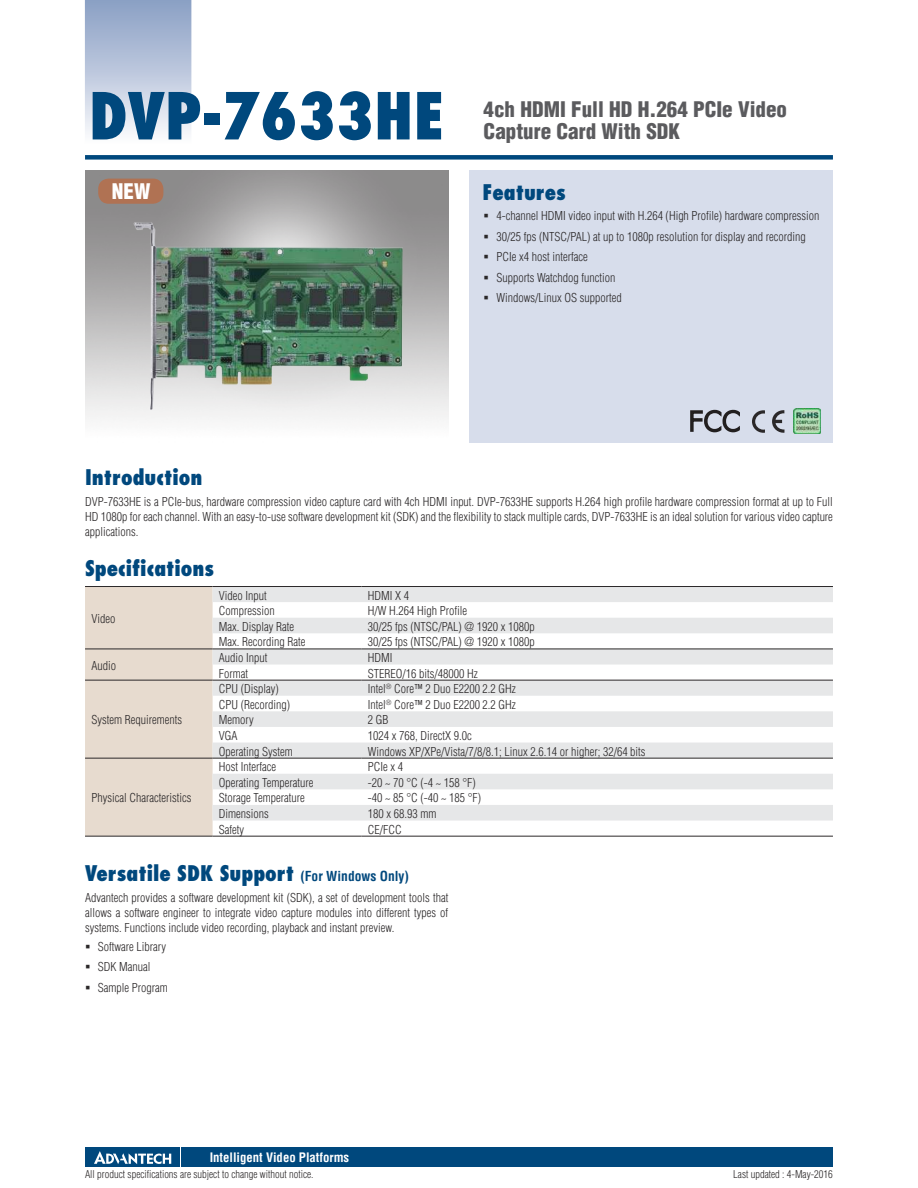
<style>
.page{position:relative;width:918px;height:1188px;background:#fff}
.page>*{position:absolute;margin:0;border:0;box-sizing:border-box;transform-origin:0 0}
.t1{font:800 condensed 63px "Futura";color:#00487d}
.t2{font:800 condensed 21px "Futura";color:#00487d}
.t3{font:900 condensed 21px/22.5px "Helvetica";color:#5b5b5e}
.t4{font:900 condensed 21px "Helvetica";color:#fff}
.t5{font:700 condensed 12.75px "Helvetica";color:#fff}
.t6{font:300 condensed 12px/20.7px "Helvetica";color:#2b2829}
.t7{font:300 condensed 10.5px "Helvetica";color:#2b2829}
.s1{font-family:"Helvetica";font-weight:700;font-size:13.5px}
</style>
<div class="page">
<div style="left:85px;top:155px;width:748px;height:5px;background:#00487d"></div>
<div style="left:182px;top:1147px;width:651px;height:20px;background:#00487d"></div>
<div style="left:85px;top:1147px;width:95px;height:20px;background:#00487d"></div>
<svg style="left:94px;top:1151px;width:77px;height:13px"></svg>
<div style="left:470px;top:170px;width:363px;height:272px;background:#d7ddeb"></div>
<img style="left:85px;top:170px;width:363px;height:250px">
<div style="left:85px;top:587px;width:128px;height:249px;background:#e7dbcf"></div>
<svg style="left:213px;top:587px;width:620px;height:234px;fill:#e6e7e8"></svg>
<hr style="left:85px;top:758px;width:128px;height:1px;background:#2b2829">
<hr style="left:213px;top:586px;width:148px;height:1px;background:#2b2829">
<hr style="left:85px;top:680px;width:128px;height:1px;background:#2b2829">
<hr style="left:361px;top:586px;width:472px;height:1px;background:#2b2829">
<hr style="left:85px;top:586px;width:128px;height:1px;background:#2b2829">
<hr style="left:85px;top:649px;width:128px;height:1px;background:#2b2829">
<hr style="left:213px;top:649px;width:148px;height:1px;background:#2b2829">
<hr style="left:361px;top:649px;width:472px;height:1px;background:#2b2829">
<hr style="left:213px;top:680px;width:148px;height:1px;background:#2b2829">
<hr style="left:361px;top:680px;width:472px;height:1px;background:#2b2829">
<hr style="left:85px;top:836px;width:128px;height:1px;background:#2b2829">
<hr style="left:213px;top:758px;width:148px;height:1px;background:#2b2829">
<hr style="left:361px;top:758px;width:472px;height:1px;background:#2b2829">
<hr style="left:213px;top:836px;width:148px;height:1px;background:#2b2829">
<hr style="left:361px;top:836px;width:472px;height:1px;background:#2b2829">
<img style="left:794px;top:409px;width:27px;height:25px">
<svg style="left:752px;top:410px;width:13px;height:23px"></svg>
<svg style="left:772px;top:410px;width:12px;height:23px"></svg>
<svg style="left:690px;top:409px;width:50px;height:24px"></svg>
<div style="left:98px;top:179px;width:65px;height:25px;background:#b07253;border-radius:10px"></div>
<img style="left:123px;top:218px;width:295px;height:193px">
<h1 class="t1" style="left:89px;top:89px;width:358px">DVP-7633HE</h1>
<h2 class="t3" style="left:484px;top:100px;width:305px">4ch HDMI Full HD H.264 PCIe Video<br>Capture Card With SDK</h2>
<h2 class="t4" style="left:112px;top:183px;width:40px">NEW</h2>
<h2 class="t2" style="left:482px;top:180px;width:85px">Features</h2>
<p class="t6" style="left:496px;top:206px;width:325px">4-channel HDMI video input with H.264 (High Profile) hardware compression 30/25 fps (NTSC/PAL) at up to 1080p resolution for display and recording PCIe x4 host interface<br>Supports Watchdog function<br>Windows/Linux OS supported</p>
<h2 class="t2" style="left:85px;top:468px;width:119px">Introduction</h2>
<p class="t6" style="left:85px;top:495px;width:749px;line-height:15px;text-align:justify">DVP-7633HE is a PCIe-bus, hardware compression video capture card with 4ch HDMI input. DVP-7633HE supports H.264 high profile hardware compression format at up to Full HD 1080p for each channel. With an easy-to-use software development kit (SDK) and the flexibility to stack multiple cards, DVP-7633HE is an ideal solution for various video capture applications.</p>
<h2 class="t2" style="left:85px;top:559px;width:131px">Specifications</h2>
<p class="t6" style="left:91px;top:609px;width:25px">Video</p>
<p class="t6" style="left:219px;top:586px;width:49px">Video Input</p>
<p class="t6" style="left:368px;top:586px;width:43px">HDMI X 4</p>
<p class="t6" style="left:219px;top:601px;width:57px">Compression</p>
<p class="t6" style="left:368px;top:601px;width:101px">H/W H.264 High Profile</p>
<p class="t6" style="left:219px;top:617px;width:77px">Max. Display Rate</p>
<p class="t6" style="left:368px;top:617px;width:169px">30/25 fps (NTSC/PAL) @ 1920 x 1080p</p>
<p class="t6" style="left:219px;top:633px;width:88px">Max. Recording Rate</p>
<p class="t6" style="left:368px;top:633px;width:169px">30/25 fps (NTSC/PAL) @ 1920 x 1080p</p>
<p class="t6" style="left:91px;top:656px;width:26px">Audio</p>
<p class="t6" style="left:91px;top:711px;width:92px">System Requirements</p>
<p class="t6" style="left:219px;top:648px;width:50px">Audio Input</p>
<p class="t6" style="left:368px;top:648px;width:26px">HDMI</p>
<p class="t6" style="left:219px;top:664px;width:31px">Format</p>
<p class="t6" style="left:368px;top:664px;width:111px">STEREO/16 bits/48000 Hz</p>
<p class="t6" style="left:219px;top:679px;width:62px">CPU (Display)</p>
<p class="t6" style="left:368px;top:679px;width:150px">Intel<sup>®</sup> Core™ 2 Duo E2200 2.2 GHz</p>
<p class="t6" style="left:219px;top:695px;width:73px">CPU (Recording)</p>
<p class="t6" style="left:368px;top:695px;width:150px">Intel<sup>®</sup> Core™ 2 Duo E2200 2.2 GHz</p>
<p class="t6" style="left:219px;top:711px;width:36px">Memory</p>
<p class="t6" style="left:368px;top:711px;width:22px">2 GB</p>
<p class="t6" style="left:219px;top:726px;width:20px">VGA</p>
<p class="t6" style="left:368px;top:726px;width:105px">1024 x 768, DirectX 9.0c</p>
<p class="t6" style="left:219px;top:742px;width:75px">Operating System</p>
<p class="t6" style="left:368px;top:742px;width:279px">Windows XP/XPe/Vista/7/8/8.1; Linux 2.6.14 or higher; 32/64 bits</p>
<p class="t6" style="left:219px;top:757px;width:59px">Host Interface</p>
<p class="t6" style="left:368px;top:757px;width:37px">PCIe x 4</p>
<p class="t6" style="left:219px;top:773px;width:96px">Operating Temperature</p>
<p class="t6" style="left:368px;top:773px;width:110px">-20 ~ 70 °C (-4 ~ 158 °F)</p>
<p class="t6" style="left:219px;top:789px;width:87px">Storage Temperature</p>
<p class="t6" style="left:368px;top:789px;width:115px">-40 ~ 85 °C (-40 ~ 185 °F)</p>
<p class="t6" style="left:219px;top:804px;width:51px">Dimensions</p>
<p class="t6" style="left:368px;top:804px;width:70px">180 x 68.93 mm</p>
<p class="t6" style="left:219px;top:820px;width:27px">Safety</p>
<p class="t6" style="left:368px;top:820px;width:36px">CE/FCC</p>
<h2 class="t2" style="left:85px;top:864px;width:326px">Versatile SDK Support <span class="s1">(For Windows Only)</span></h2>
<p class="t6" style="left:85px;top:891px;width:365px;line-height:15px;text-align:justify">Advantech provides a software development kit (SDK), a set of development tools that allows a software engineer to integrate video capture modules into different types of systems. Functions include video recording, playback and instant preview.</p>
<p class="t6" style="left:98px;top:937px;width:71px">Software Library<br>SDK Manual<br>Sample Program</p>
<p class="t6" style="left:91px;top:789px;width:101px">Physical Characteristics</p>
<p class="t5" style="left:210px;top:1152px;width:141px">Intelligent Video Platforms</p>
<p class="t7" style="left:85px;top:1170px;width:230px">All product specifications are subject to change without notice.</p>
<p class="t7" style="left:733px;top:1170px;width:101px">Last updated : 4-May-2016</p>
</div>
